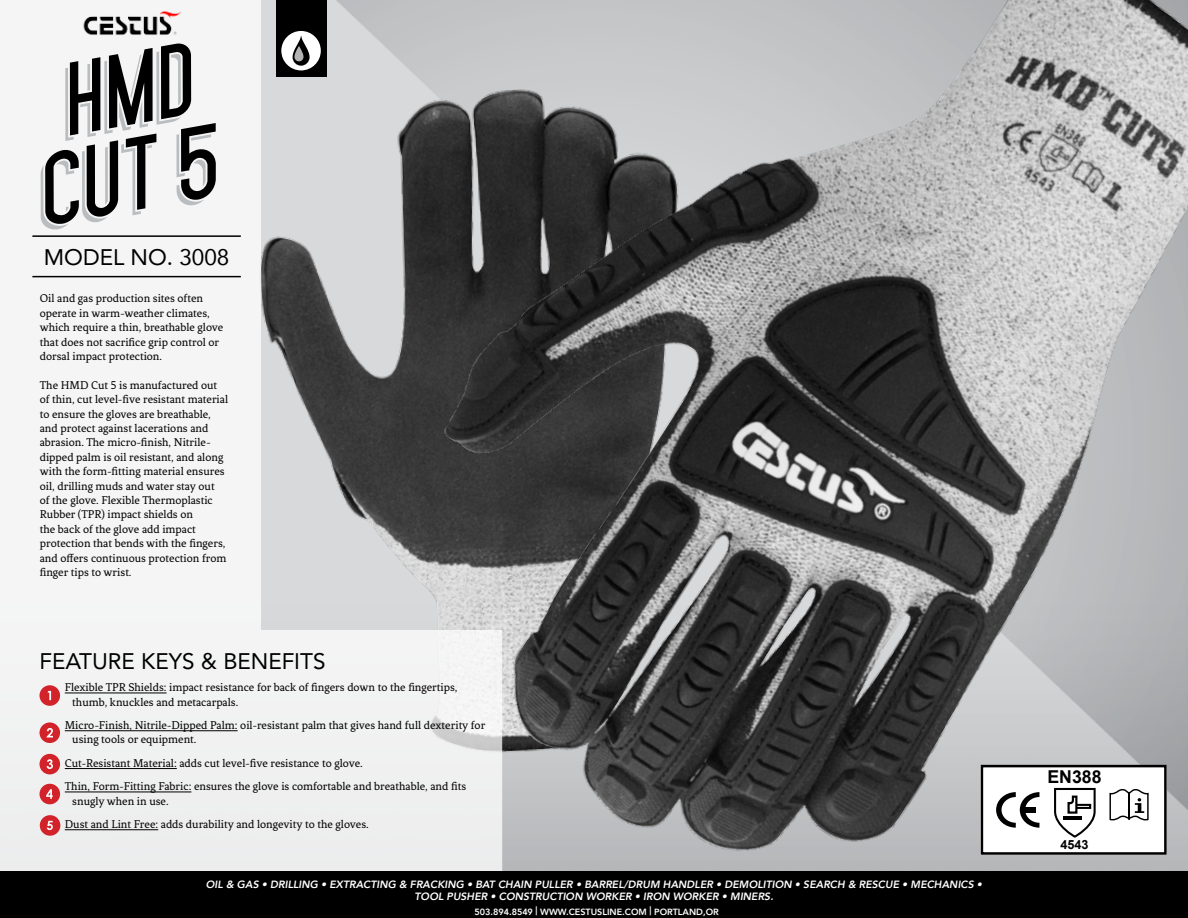
<style>
.page{position:relative;width:1188px;height:918px;background:#fff}
.page>*{position:absolute;margin:0;border:0;box-sizing:border-box;transform-origin:0 0}
.t1{font:22.5px "Avenir";color:#000}
.t2{font:700 17.7px "Arial";color:#000}
.t3{font:700 12.6px "Arial";color:#000}
.t4{font:12px/14.4px "Fenix";color:#000}
.t5{font:italic 800 10.5px/12.6px "Avenir";color:#fff;text-align:center}
.t6{font:800 9px "Avenir";color:#fff}
</style>
<div class="page">
<svg style="left:0;top:0;width:281px;height:872px;fill:#f5f5f5"></svg>
<div style="left:0;top:872px;width:1188px;height:46px;background:#000"></div>
<img style="left:281px;top:0;width:907px;height:872px">
<hr style="left:65px;top:693px;width:102px;height:1px;background:#000">
<hr style="left:65px;top:730px;width:173px;height:1px;background:#000">
<hr style="left:65px;top:768px;width:112px;height:1px;background:#000">
<hr style="left:65px;top:792px;width:126px;height:1px;background:#000">
<hr style="left:65px;top:829px;width:93px;height:1px;background:#000">
<div style="left:276px;top:0;width:50px;height:77px;background:#000"></div>
<div style="left:281px;top:31px;width:40px;height:39px;background:#fff;border-radius:50%"></div>
<svg style="left:293px;top:36px;width:17px;height:30px"></svg>
<hr style="left:32px;top:235px;width:209px;height:2px;background:#000">
<hr style="left:32px;top:276px;width:209px;height:1px;background:#000">
<div style="left:40px;top:685px;width:20px;height:21px;background:#d2232a;border-radius:50%"></div>
<svg style="left:47px;top:691px;width:4px;height:9px"></svg>
<div style="left:40px;top:722px;width:20px;height:21px;background:#d2232a;border-radius:50%"></div>
<svg style="left:47px;top:728px;width:6px;height:9px"></svg>
<div style="left:40px;top:754px;width:20px;height:20px;background:#d2232a;border-radius:50%"></div>
<svg style="left:47px;top:759px;width:6px;height:10px"></svg>
<div style="left:40px;top:784px;width:20px;height:20px;background:#d2232a;border-radius:50%"></div>
<svg style="left:46px;top:789px;width:7px;height:10px"></svg>
<img style="left:82px;top:8px;width:101px;height:30px">
<div style="left:40px;top:815px;width:20px;height:21px;background:#d2232a;border-radius:50%"></div>
<svg style="left:47px;top:821px;width:6px;height:9px"></svg>
<svg style="left:41px;top:42px;width:175px;height:189px"></svg>
<h1 class="t1" style="left:44px;top:239px;width:187px">MODEL NO. 3008</h1>
<p class="t4" style="left:40px;top:291px;width:185px">Oil and gas production sites often operate in warm-weather climates, which require a thin, breathable glove that does not sacrifice grip control or dorsal impact protection.</p>
<p class="t4" style="left:40px;top:378px;width:190px">The HMD Cut 5 is manufactured out of thin, cut level-five resistant material to ensure the gloves are breathable, and protect against lacerations and abrasion. The micro-finish, Nitrile&shy;dipped palm is oil resistant, and along with the form-fitting material ensures oil, drilling muds and water stay out<br>of the glove. Flexible Thermoplastic Rubber (TPR) impact shields on<br>the back of the glove add impact protection that bends with the fingers, and offers continuous protection from finger tips to wrist.</p>
<h1 class="t1" style="left:40px;top:643px;width:288px">FEATURE KEYS &amp; BENEFITS</h1>
<p class="t4" style="left:72px;top:680px;width:387px;text-indent:-8px">Flexible TPR Shields: impact resistance for back of fingers down to the fingertips, thumb, knuckles and metacarpals.</p>
<p class="t4" style="left:72px;top:718px;width:415px;text-indent:-8px">Micro-Finish, Nitrile-Dipped Palm: oil-resistant palm that gives hand full dexterity for using tools or equipment.</p>
<p class="t4" style="left:65px;top:751px;width:403px;line-height:23.4px">Cut-Resistant Material: adds cut level-five resistance to glove.<br>Thin, Form-Fitting Fabric: ensures the glove is comfortable and breathable, and fits</p>
<p class="t4" style="left:65px;top:789px;width:305px;line-height:23.4px;text-indent:8px">snugly when in use.<br>Dust and Lint Free: adds durability and longevity to the gloves.</p>
<p class="t5" style="left:206px;top:878px;width:778px">OIL &amp; GAS • DRILLING • EXTRACTING &amp; FRACKING • BAT CHAIN PULLER • BARREL/DRUM HANDLER • DEMOLITION • SEARCH &amp; RESCUE • MECHANICS •<br>TOOL PUSHER • CONSTRUCTION WORKER • IRON WORKER • MINERS.</p>
<p class="t6" style="left:474px;top:904px;width:246px">503.894.8549 | WWW.CESTUSLINE.COM | PORTLAND,OR</p>
<h2 class="t2" style="left:1047px;top:765px;width:56px">EN388</h2>
<p class="t3" style="left:1060px;top:836px;width:30px">4543</p>
</div>
